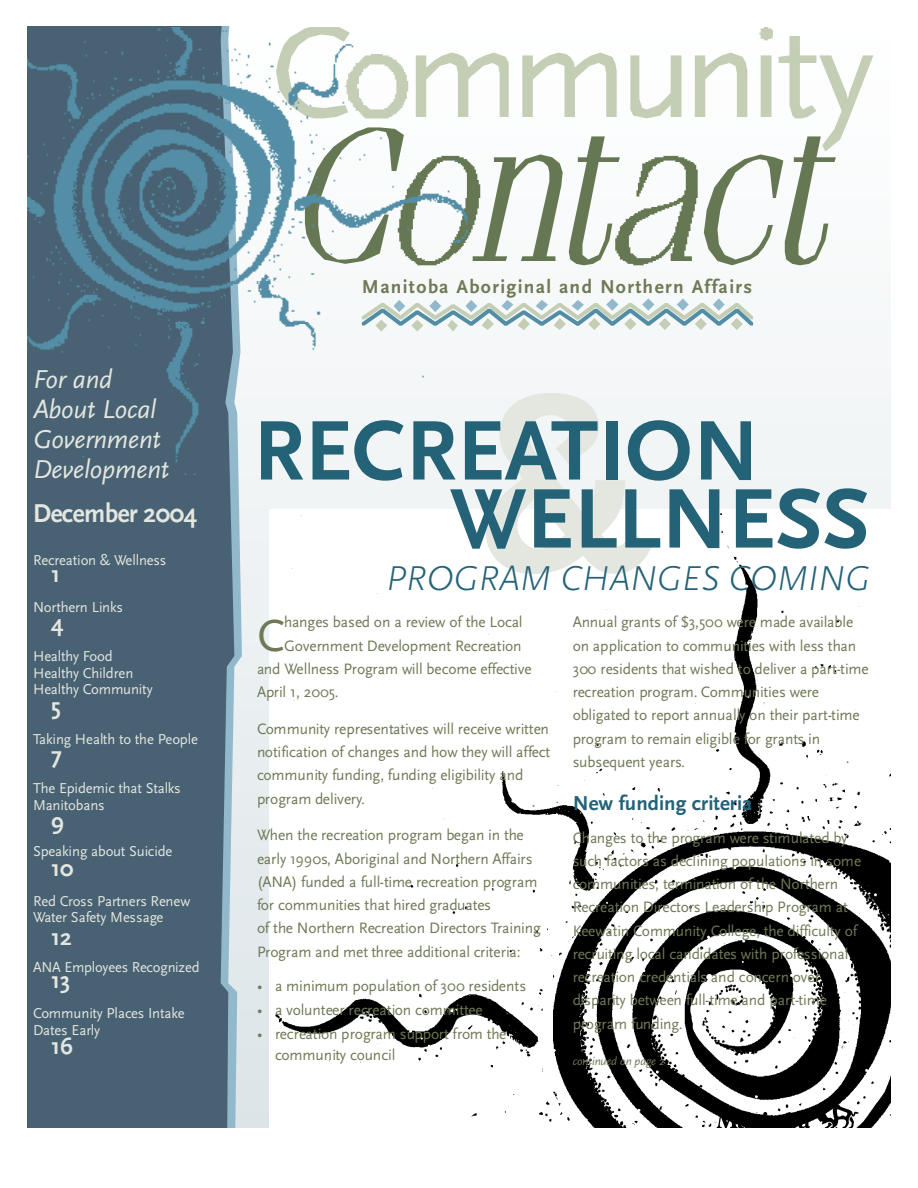
<style>
.page{position:relative;width:918px;height:1188px;background:#fff}
.page>*{position:absolute;margin:0;border:0;box-sizing:border-box;transform-origin:0 0}
.t1{font:700 240.6px "Scala Sans";color:#e4e6e0}
.t2{font:700 88.2px/68.1px "Scala Sans";color:#246277}
.t3{font:46.95px "Scala Sans";color:#6e7956}
.t4{font:italic 300 36px "Scala Sans";color:#246277}
.t5{font:italic 27px/30px "Scala Sans";letter-spacing:-.01em;color:#e4e6e0}
.t6{font:700 27px "Scala Sans";letter-spacing:-.015em;color:#e4e6e0;scale:.94 1}
.t7{font:700 24px "Scala Sans";color:#e4e6e0}
.t8{font:700 21px "Scala Sans";color:#246277}
.t9{font:700 19.5px "Scala Sans";letter-spacing:.07em;color:#6e7956}
.t10{font:15.75px/23.2px "Scala Sans";color:#6e7956}
.t11{font:15px/16.5px "Scala Sans";letter-spacing:-.015em;color:#e4e6e0}
.t12{font:italic 12px "Scala Sans";letter-spacing:-.02em;color:#6e7956}
</style>
<div class="page">
<img style="left:275px;top:513px;width:616px;height:615px">
<svg style="left:234px;top:474px;width:8px;height:654px;background:#cddce4"></svg>
<div style="left:27px;top:474px;width:207px;height:654px;background:#486273"></div>
<svg style="left:480px;top:27px;width:393px;height:238px"></svg>
<img style="left:27px;top:27px;width:453px;height:255px">
<img style="left:27px;top:282px;width:453px;height:81px">
<img style="left:27px;top:363px;width:453px;height:81px">
<img style="left:27px;top:444px;width:453px;height:30px">
<svg style="left:362px;top:298px;width:391px;height:34px"></svg>
<img style="left:706px;top:1101px;width:164px;height:27px">
<h3 class="t5" style="left:33px;top:366px;width:137px">For and<br>About Local<br>G o v e rn m e n t<br>D e v e lo p m e n t</h3>
<h3 class="t6" style="left:33px;top:502px;width:176px">December 2004</h3>
<p class="t11" style="left:33px;top:553px;width:135px">Recreation &amp; We lln e s s</p>
<h3 class="t7" style="left:51px;top:564px;width:11px">1</h3>
<p class="t11" style="left:33px;top:600px;width:92px">Northern Links</p>
<h3 class="t7" style="left:51px;top:613px;width:14px">4</h3>
<p class="t11" style="left:33px;top:649px;width:121px">Healthy Fo o d<br>Healthy Children<br>Healthy Co m m u n ity</p>
<h3 class="t7" style="left:51px;top:696px;width:11px">5</h3>
<p class="t11" style="left:33px;top:732px;width:166px">Taking Health to the People</p>
<h3 class="t7" style="left:51px;top:745px;width:12px">7</h3>
<p class="t11" style="left:33px;top:781px;width:149px">The Epidemic that Stalks<br>M a n ito b a n s</p>
<h3 class="t7" style="left:51px;top:811px;width:14px">9</h3>
<p class="t11" style="left:33px;top:844px;width:141px">Speaking about Suicide</p>
<h3 class="t7" style="left:51px;top:858px;width:24px">1 0</h3>
<p class="t11" style="left:33px;top:894px;width:159px">Red Cross Partners Renew<br>Water Safety Message</p>
<h3 class="t7" style="left:51px;top:927px;width:22px">1 2</h3>
<p class="t11" style="left:33px;top:960px;width:168px">ANA Employees Recognized</p>
<h3 class="t7" style="left:51px;top:970px;width:21px">1 3</h3>
<p class="t11" style="left:33px;top:1006px;width:153px">Community Places Intake<br>Dates Early</p>
<h3 class="t7" style="left:51px;top:1036px;width:23px">1 6</h3>
<p class="t9" style="left:362px;top:278px;width:392px">Manitoba Aboriginal and Northern Affairs</p>
<h1 class="t1" style="left:481px;top:392px;width:170px">&amp;</h1>
<h2 class="t2" style="left:450px;top:424px;width:421px;text-indent:-197px">RECREATION<br>WELLNESS</h2>
<h3 class="t4" style="left:386px;top:563px;width:485px">PROGRAM CHANGES COMING</h3>
<h3 class="t3" style="left:257px;top:616px;width:29px">C</h3>
<p class="t10" style="left:284px;top:612px;width:240px">hanges based on a review of the Local</p>
<p class="t10" style="left:284px;top:635px;width:239px">Government Development Recreation</p>
<p class="t10" style="left:257px;top:658px;width:276px">and Wellness Program will become effective</p>
<p class="t10" style="left:257px;top:681px;width:83px">April 1, 2005.</p>
<p class="t10" style="left:257px;top:719px;width:295px">Community representatives will receive written notification of changes and how they will affect community funding, funding eligibility and program delivery.</p>
<p class="t10" style="left:257px;top:825px;width:285px">When the recreation program began in the early 1990s, Aboriginal and Northern Affairs (ANA) funded a full-time recreation program for communities that hired graduates<br>of the Northern Recreation Directors Tra in in g Program and met three additional criteria:</p>
<p class="t10" style="left:257px;top:976px;width:271px">• a minimum population of 300 residents</p>
<p class="t10" style="left:257px;top:1000px;width:227px">• a volunteer recreation committee</p>
<p class="t10" style="left:275px;top:1024px;width:233px;line-height:21.3px;text-indent:-18px">• recreation program support from the community council</p>
<p class="t10" style="left:573px;top:612px;width:298px">Annual grants of $3,500 were made available on application to communities with less than 300 residents that wished to deliver a part-time recreation program. Communities were obligated to report annually on their part-time program to remain eligible for grants in subsequent years.</p>
<h3 class="t8" style="left:573px;top:795px;width:181px">New funding criteria</h3>
<p class="t10" style="left:573px;top:827px;width:290px">Changes to the program were stimulated by such factors as declining populations in some communities, termination of the Northern Recreation Directors Leadership Program at Keewatin Community College, the difficulty of recruiting local candidates with professional recreation credentials and concern over disparity between full-time and part-time program funding.</p>
<p class="t12" style="left:573px;top:1056px;width:93px">continued on page 2</p>
</div>
